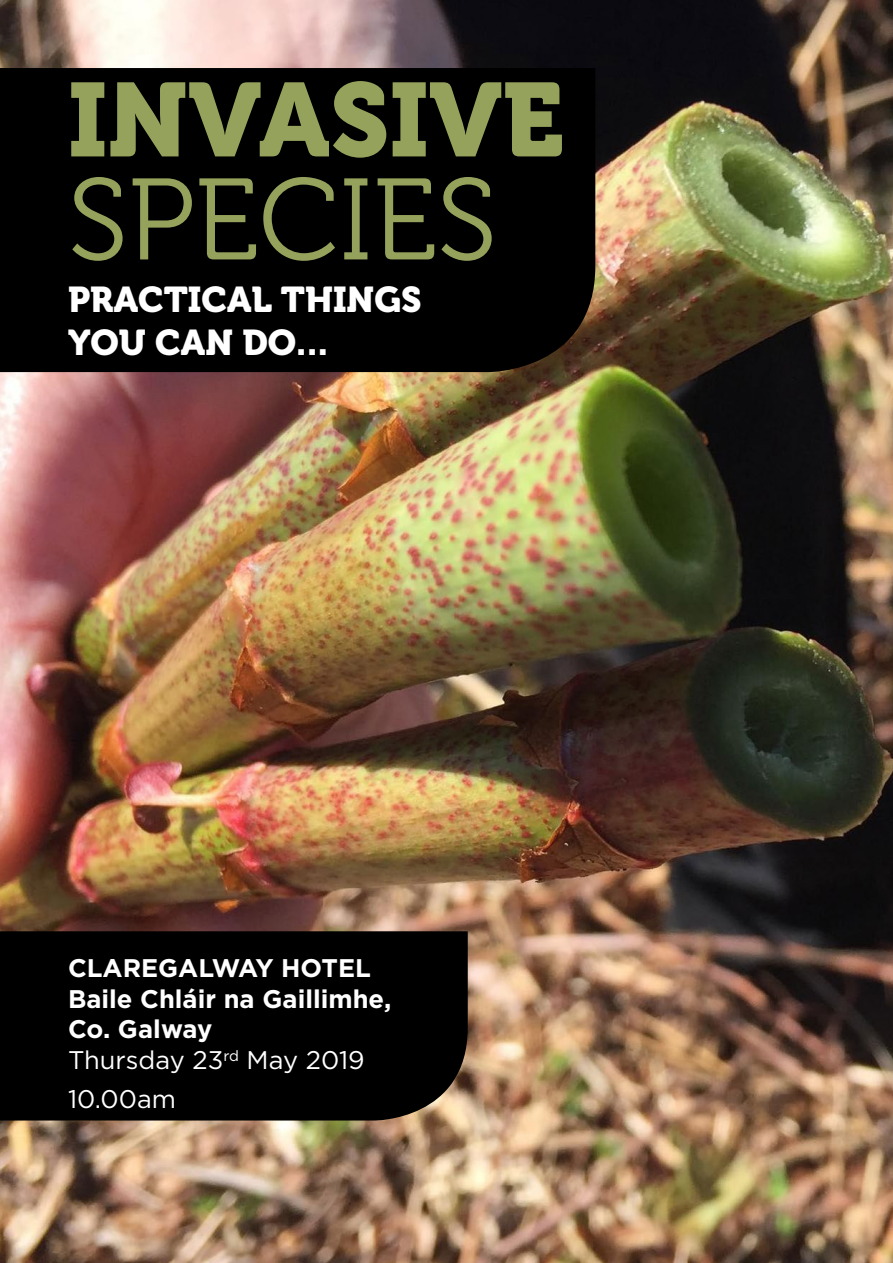
<style>
.page{position:relative;width:893px;height:1263px;background:#fff}
.page>*{position:absolute;margin:0;border:0;box-sizing:border-box;transform-origin:0 0}
.t1{font:115.35px "Museo 300";color:#95a25c}
.t2{font:103.65px "Museo 900";color:#95a25c}
.t3{font:35.7px/42.8px "Museo 900";color:#fff}
.t4{font:700 25.5px/30.6px "Gotham";color:#fff}
.t5{font:25.5px "Gotham";color:#fff}
.s1{font-weight:400}
</style>
<div class="page">
<img style="left:0;top:0;width:893px;height:1263px">
<div style="left:0;top:931px;width:468px;height:189px;background:#000"></div>
<div style="left:0;top:68px;width:595px;height:304px;background:#000"></div>
<h2 class="t2" style="left:68px;top:61px;width:497px">INVASIVE</h2>
<h1 class="t1" style="left:68px;top:158px;width:421px">SPECIES</h1>
<h3 class="t3" style="left:68px;top:279px;width:355px">PRACTICAL THINGS<br>YOU CAN DO...</h3>
<p class="t4" style="left:68px;top:953px;width:325px">Claregalway Hotel<br>Baile Chláir na Gaillimhe,<br>Co. Galway<br><span class="s1">Thursday 23</span><sup>rd</sup> <span class="s1">May 2019</span></p>
<p class="t5" style="left:68px;top:1083px;width:110px">10.00am</p>
</div>
